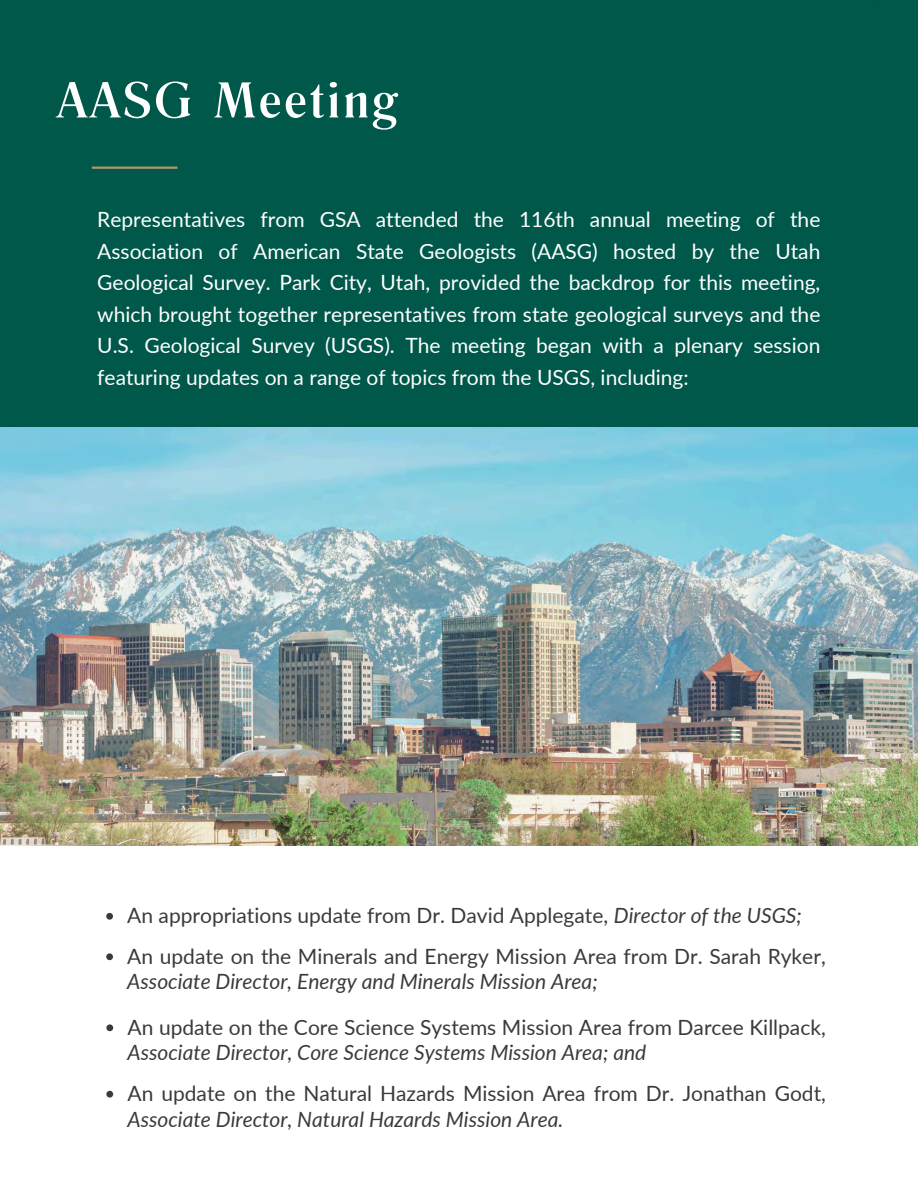
<style>
.page{position:relative;width:918px;height:1188px;background:#fff}
.page>*{position:absolute;margin:0;border:0;box-sizing:border-box;transform-origin:0 0}
.t1{font:500 52.5px "Romana";letter-spacing:.06em;color:#fff}
.t2{font:21px/25.8px "Lato";color:#393b3a}
.t3{font:21px/31.5px "Lato";color:#fff;text-align:justify}
.s1{font-style:italic}
</style>
<div class="page">
<div style="left:0;top:0;width:918px;height:489px;background:#00584a"></div>
<hr style="left:92px;top:167px;width:85px;height:2px;background:#b3976c">
<img style="left:0;top:428px;width:918px;height:417px">
<svg style="left:106px;top:913px;width:7px;height:7px"></svg>
<svg style="left:106px;top:953px;width:7px;height:7px"></svg>
<svg style="left:106px;top:1024px;width:7px;height:7px"></svg>
<svg style="left:106px;top:1091px;width:7px;height:7px"></svg>
<p class="t1" style="left:57px;top:71px;width:341px">AASG Meeting</p>
<p class="t3" style="left:97px;top:203px;width:725px">Representatives from GSA attended the 116th annual meeting of the Association of American State Geologists (AASG) hosted by the Utah Geological Survey. Park City, Utah, provided the backdrop for this meeting, which brought together representatives from state geological surveys and the U.S. Geological Survey (USGS). The meeting began with a plenary session featuring updates on a range of topics from the USGS, including:</p>
<p class="t2" style="left:127px;top:902px;width:676px">An appropriations update from Dr. David Applegate, <span class="s1">Director of the USGS;</span></p>
<p class="t2" style="left:127px;top:943px;width:700px">An update on the Minerals and Energy Mission Area from Dr. Sarah Ryker,<br><span class="s1">Associate Director, Energy and Minerals Mission Area;</span></p>
<p class="t2" style="left:127px;top:1014px;width:700px">An update on the Core Science Systems Mission Area from Darcee Killpack,<br><span class="s1">Associate Director, Core Science Systems Mission Area; and</span></p>
<p class="t2" style="left:127px;top:1080px;width:700px">An update on the Natural Hazards Mission Area from Dr. Jonathan Godt,<br><span class="s1">Associate Director, Natural Hazards Mission Area.</span></p>
</div>
